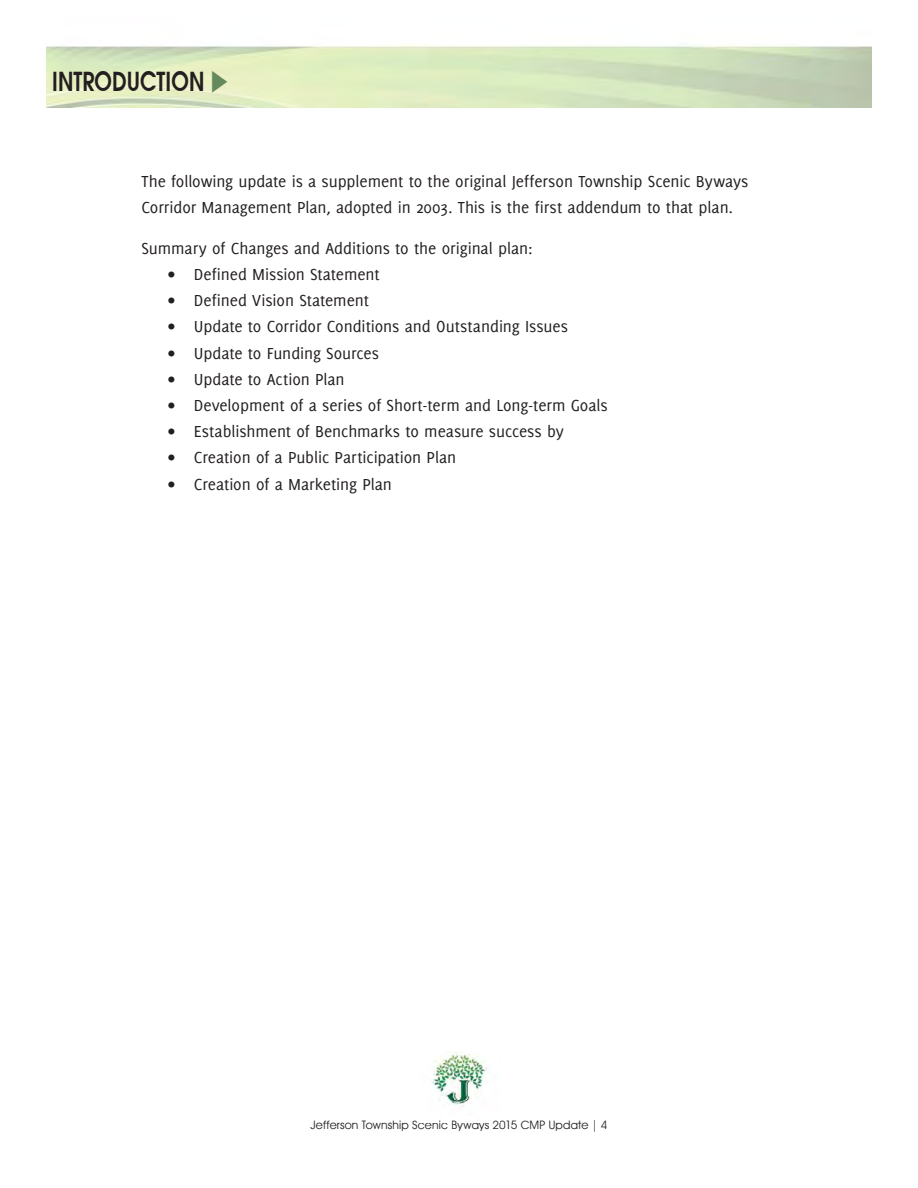
<style>
.page{position:relative;width:918px;height:1188px;background:#fff}
.page>*{position:absolute;margin:0;border:0;box-sizing:border-box;transform-origin:0 0}
.t1{font:600 26.25px "Avant Garde";color:#231f20;scale:.8 1}
.t2{font:17.4px/26.2px "Delicious";letter-spacing:-.005em;color:#231f20}
.t3{font:11.7px "Avant Garde Bk BT Book";letter-spacing:.015em;color:#231f20}
.s1{color:#64895b}
</style>
<div class="page">
<img style="left:431px;top:1051px;width:56px;height:56px">
<h1 class="t1" style="left:52px;top:69px;width:222px">INTRODUCTION <span class="s1">◆</span></h1>
<p class="t2" style="left:142px;top:169px;width:608px">The following update is a supplement to the original Jefferson Township Scenic Byways<br>Corridor Management Plan, adopted in 2003. This is the first addendum to that plan.</p>
<p class="t2" style="left:142px;top:236px;width:393px">Summary of Changes and Additions to the original plan:</p>
<p class="t2" style="left:168px;top:262px;width:214px">• Defined Mission Statement</p>
<p class="t2" style="left:168px;top:288px;width:203px">• Defined Vision Statement</p>
<p class="t2" style="left:168px;top:315px;width:402px">• Update to Corridor Conditions and Outstanding Issues</p>
<p class="t2" style="left:168px;top:341px;width:213px">• Update to Funding Sources</p>
<p class="t2" style="left:168px;top:367px;width:178px">• Update to Action Plan</p>
<p class="t2" style="left:168px;top:393px;width:442px">• Development of a series of Short-term and Long-term Goals</p>
<p class="t2" style="left:168px;top:419px;width:397px">• Establishment of Benchmarks to measure success by</p>
<p class="t2" style="left:168px;top:446px;width:290px">• Creation of a Public Participation Plan</p>
<p class="t2" style="left:168px;top:472px;width:226px">• Creation of a Marketing Plan</p>
<p class="t3" style="left:311px;top:1121px;width:298px">Jefferson Township Scen c yways 015 CMP Update | 4</p>
<p class="t3" style="left:439px;top:1121px;width:20px">i B</p>
<p class="t3" style="left:493px;top:1121px;width:8px">2</p>
</div>
